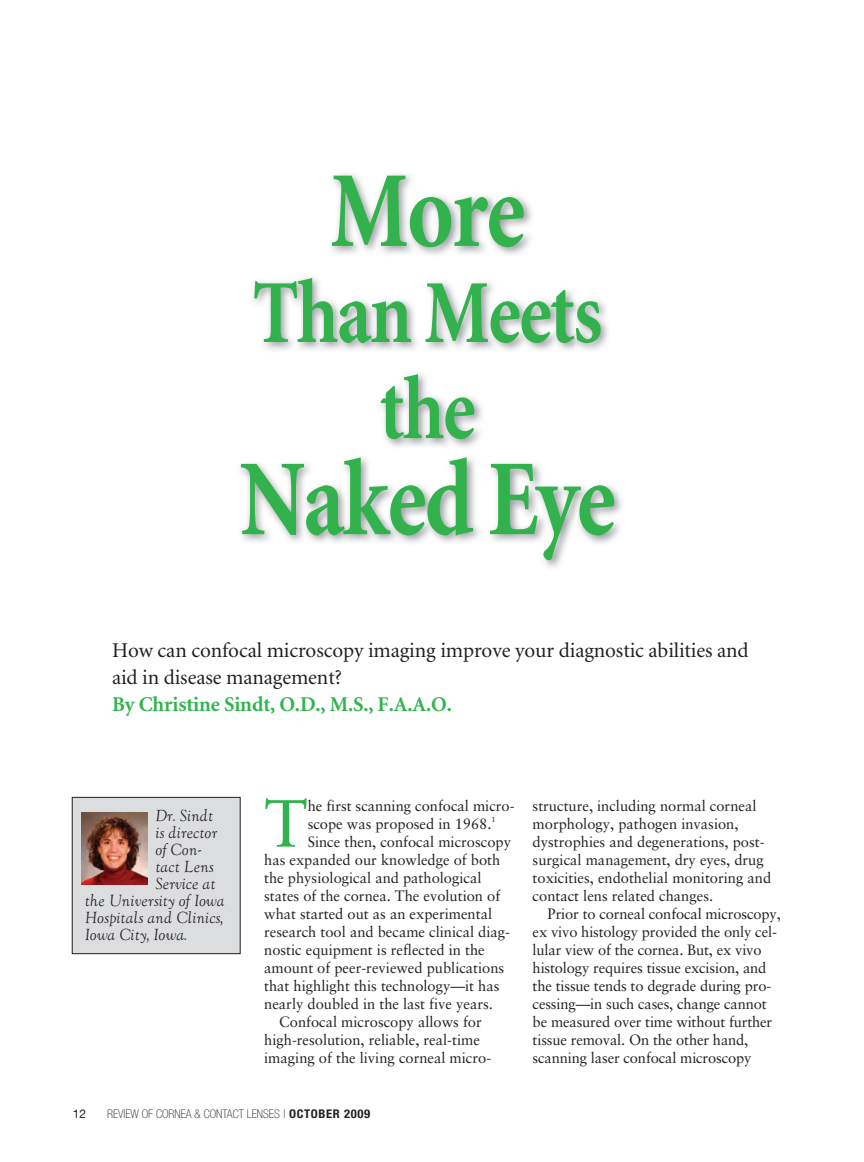
<style>
.page{position:relative;width:864px;height:1162px;background:#fff}
.page>*{position:absolute;margin:0;border:0;box-sizing:border-box;transform-origin:0 0}
.t1{font:700 108px "Minion";letter-spacing:-.02em;color:#31b24c;scale:.83 1}
.t2{font:700 90px/96px "Minion";letter-spacing:-.02em;color:#31b24c;text-align:center;scale:.83 1}
.t3{font:66.6px "Sabon";color:#31b24c}
.t4{font:21px/27px "Minion";letter-spacing:-.005em;color:#231f20}
.t5{font:15px/18px "Sabon";color:#231f20}
.t6{font:italic 14.25px "Goudy Old Style";letter-spacing:.005em;color:#231f20}
.t7{font:100 condensed 12px "Helvetica Neue";color:#231f20}
.t8{font:12px "Helvetica Neue";color:#231f20}
.t9{font:7.5px "Sabon";color:#231f20}
.s1{font-weight:700;color:#30b44d}
.s2{font-weight:700}
</style>
<div class="page">
<img style="left:240px;top:174px;width:382px;height:394px">
<div style="left:72px;top:797px;width:168px;height:156px;background:#dcdddf"></div>
<div style="left:72px;top:796px;width:168px;height:157px;border:1px solid #231f20"></div>
<img style="left:81px;top:812px;width:67px;height:72px">
<p class="t1" style="left:330px;top:169px;width:237px">More</p>
<p class="t2" style="left:253px;top:273px;width:423px">Than Meets the</p>
<p class="t1" style="left:240px;top:457px;width:454px">Naked Eye</p>
<p class="t4" style="left:112px;top:638px;width:638px">How can confocal microscopy imaging improve your diagnostic abilities and aid in disease management?<br><span class="s1">By Christine Sindt, O.D., M.S., F.A.A.O.</span></p>
<p class="t6" style="left:155px;top:808px;width:59px">Dr. Sindt</p>
<p class="t6" style="left:155px;top:825px;width:63px">is director</p>
<p class="t6" style="left:155px;top:842px;width:48px">of Con-</p>
<p class="t6" style="left:155px;top:859px;width:60px">tact Lens</p>
<p class="t6" style="left:155px;top:876px;width:62px">Service at</p>
<p class="t6" style="left:84px;top:893px;width:141px">the University of Iowa</p>
<p class="t6" style="left:84px;top:911px;width:140px">Hospitals and Clinics,</p>
<p class="t6" style="left:84px;top:928px;width:104px">Iowa City, Iowa.</p>
<p class="t3" style="left:264px;top:795px;width:45px">T</p>
<p class="t5" style="left:308px;top:797px;width:208px">he first scanning confocal micro&shy;scope was proposed in 1968.</p>
<p class="t9" style="left:492px;top:815px;width:6px">1</p>
<p class="t5" style="left:308px;top:833px;width:205px">Since then, confocal microscopy</p>
<p class="t5" style="left:264px;top:851px;width:238px">has expanded our knowledge of both</p>
<p class="t5" style="left:264px;top:869px;width:219px">the physiological and pathological</p>
<p class="t5" style="left:264px;top:887px;width:238px">states of the cornea. The evolution of</p>
<p class="t5" style="left:264px;top:905px;width:229px">what started out as an experimental</p>
<p class="t5" style="left:264px;top:923px;width:247px">research tool and became clinical diag-</p>
<p class="t5" style="left:264px;top:941px;width:222px">nostic equipment is reflected in the</p>
<p class="t5" style="left:264px;top:959px;width:242px">amount of peer-reviewed publications</p>
<p class="t5" style="left:264px;top:977px;width:237px">that highlight this technology—it has</p>
<p class="t5" style="left:264px;top:995px;width:230px">nearly doubled in the last five years.</p>
<p class="t5" style="left:279px;top:1013px;width:204px">Confocal microscopy allows for</p>
<p class="t5" style="left:264px;top:1031px;width:217px">high-resolution, reliable, real-time</p>
<p class="t5" style="left:264px;top:1049px;width:229px">imaging of the living corneal micro-</p>
<p class="t8" style="left:73px;top:1108px;width:15px">12</p>
<p class="t7" style="left:107px;top:1108px;width:265px">REVIEW OF CORNEA &amp; CONTACT LENSES | <span class="s2">OCTOBER 2009</span></p>
<p class="t5" style="left:533px;top:797px;width:225px">structure, including normal corneal</p>
<p class="t5" style="left:533px;top:815px;width:207px">morphology, pathogen invasion,</p>
<p class="t5" style="left:533px;top:833px;width:233px">dystrophies and degenerations, post-</p>
<p class="t5" style="left:533px;top:851px;width:233px">surgical management, dry eyes, drug</p>
<p class="t5" style="left:533px;top:869px;width:240px">toxicities, endothelial monitoring and</p>
<p class="t5" style="left:533px;top:887px;width:182px">contact lens related changes.</p>
<p class="t5" style="left:548px;top:905px;width:235px">Prior to corneal confocal microscopy,</p>
<p class="t5" style="left:533px;top:923px;width:246px">ex vivo histology provided the only cel-</p>
<p class="t5" style="left:533px;top:941px;width:230px">lular view of the cornea. But, ex vivo</p>
<p class="t5" style="left:533px;top:959px;width:235px">histology requires tissue excision, and</p>
<p class="t5" style="left:533px;top:977px;width:240px">the tissue tends to degrade during pro-</p>
<p class="t5" style="left:533px;top:995px;width:236px">cessing—in such cases, change cannot</p>
<p class="t5" style="left:533px;top:1013px;width:241px">be measured over time without further</p>
<p class="t5" style="left:533px;top:1031px;width:217px">tissue removal. On the other hand,</p>
<p class="t5" style="left:533px;top:1049px;width:220px">scanning laser confocal microscopy</p>
</div>
